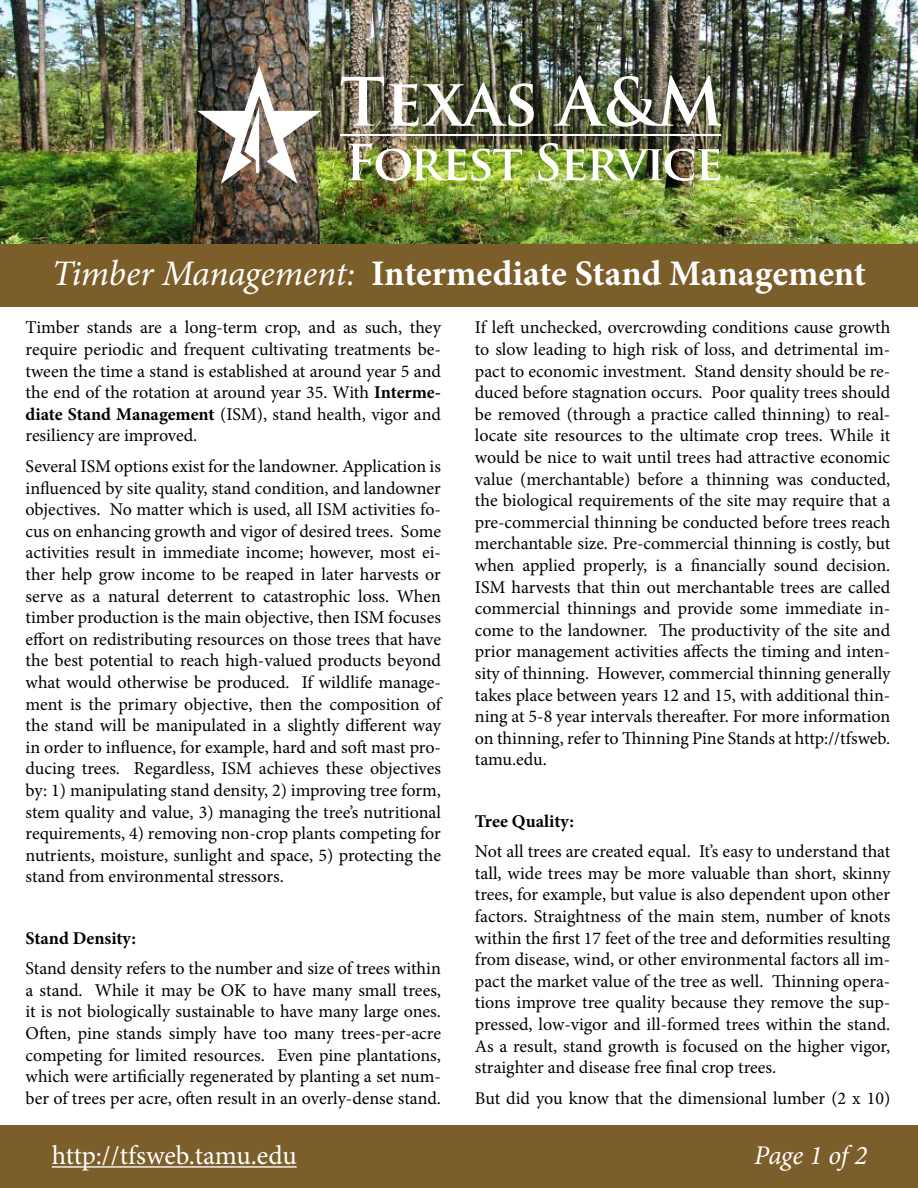
<style>
.page{position:relative;width:918px;height:1188px;background:#fff}
.page>*{position:absolute;margin:0;border:0;box-sizing:border-box;transform-origin:0 0}
.t1{font:700 36px "Minion Pro";letter-spacing:-.005em;color:#fff}
.t2{font:27px "Minion Pro";letter-spacing:-.01em;color:#fff}
.t3{font:italic 27px "Minion Pro";letter-spacing:-.015em;color:#fff}
.t4{font:18px/21.6px "Minion Pro";color:#000;text-align:justify}
.t5{font:700 18px "Minion Pro";letter-spacing:-.005em;color:#000}
.s1{font-weight:400;font-style:italic}
.s2{font-weight:700}
</style>
<div class="page">
<img style="left:1px;top:0;width:917px;height:244px">
<div style="left:0;top:244px;width:918px;height:62px;background:#7c5e2a"></div>
<img style="left:197px;top:66px;width:124px;height:118px">
<img style="left:341px;top:76px;width:193px;height:50px">
<img style="left:553px;top:75px;width:168px;height:52px">
<img style="left:348px;top:143px;width:174px;height:38px">
<img style="left:538px;top:143px;width:182px;height:38px">
<hr style="left:340px;top:135px;width:381px;height:1px;background:#fff">
<div style="left:0;top:1126px;width:918px;height:62px;background:#7c5e2a"></div>
<hr style="left:52px;top:1166px;width:245px;height:2px;background:#fff">
<h1 class="t1" style="left:52px;top:248px;width:816px"><span class="s1">Timber Management:</span> Intermediate Stand Management</h1>
<p class="t4" style="left:26px;top:317px;width:417px">Timber stands are a long-term crop, and as such, they require periodic and frequent cultivating treatments be&shy;tween the time a stand is established at around year 5 and the end of the rotation at around year 35. With <span class="s2">Interme&shy;diate Stand Management</span> (ISM), stand health, vigor and resiliency are improved.</p>
<p class="t4" style="left:26px;top:456px;width:417px">Several ISM options exist for the landowner. Application is influenced by site quality, stand condition, and landowner objectives. No matter which is used, all ISM activities fo&shy;cus on enhancing growth and vigor of desired trees. Some activities result in immediate income; however, most ei&shy;ther help grow income to be reaped in later harvests or serve as a natural deterrent to catastrophic loss. When timber production is the main objective, then ISM focuses effort on redistributing resources on those trees that have the best potential to reach high-valued products beyond what would otherwise be produced. If wildlife manage&shy;ment is the primary objective, then the composition of the stand will be manipulated in a slightly different way in order to influence, for example, hard and soft mast pro&shy;ducing trees. Regardless, ISM achieves these objectives by: 1) manipulating stand density, 2) improving tree form, stem quality and value, 3) managing the tree’s nutritional requirements, 4) removing non-crop plants competing for nutrients, moisture, sunlight and space, 5) protecting the stand from environmental stressors.</p>
<p class="t5" style="left:26px;top:925px;width:112px">Stand Density:</p>
<p class="t4" style="left:26px;top:958px;width:417px">Stand density refers to the number and size of trees within a stand. While it may be OK to have many small trees, it is not biologically sustainable to have many large ones.<br>Often, pine stands simply have too many trees-per-acre competing for limited resources. Even pine plantations, which were artificially regenerated by planting a set num&shy;ber of trees per acre, often result in an overly-dense stand.</p>
<p class="t4" style="left:475px;top:317px;width:417px">If left unchecked, overcrowding conditions cause growth to slow leading to high risk of loss, and detrimental im&shy;pact to economic investment. Stand density should be re&shy;duced before stagnation occurs. Poor quality trees should be removed (through a practice called thinning) to real&shy;locate site resources to the ultimate crop trees. While it would be nice to wait until trees had attractive economic value (merchantable) before a thinning was conducted, the biological requirements of the site may require that a pre-commercial thinning be conducted before trees reach merchantable size. Pre-commercial thinning is costly, but when applied properly, is a financially sound decision.<br>ISM harvests that thin out merchantable trees are called commercial thinnings and provide some immediate in&shy;come to the landowner. The productivity of the site and prior management activities affects the timing and inten&shy;sity of thinning. However, commercial thinning generally takes place between years 12 and 15, with additional thin&shy;ning at 5-8 year intervals thereafter. For more information on thinning, refer to Thinning Pine Stands at http://tfsweb. tamu.edu.</p>
<p class="t5" style="left:475px;top:808px;width:101px">Tree Quality:</p>
<p class="t4" style="left:475px;top:841px;width:417px">Not all trees are created equal. It’s easy to understand that tall, wide trees may be more valuable than short, skinny trees, for example, but value is also dependent upon other factors. Straightness of the main stem, number of knots within the first 17 feet of the tree and deformities resulting from disease, wind, or other environmental factors all im&shy;pact the market value of the tree as well. Thinning opera&shy;tions improve tree quality because they remove the sup&shy;pressed, low-vigor and ill-formed trees within the stand.<br>As a result, stand growth is focused on the higher vigor, straighter and disease free final crop trees.</p>
<p class="t4" style="left:475px;top:1087px;width:417px">But did you know that the dimensional lumber (2 x 10)</p>
<h2 class="t2" style="left:52px;top:1138px;width:246px">http://tfsweb.tamu.edu</h2>
<h2 class="t3" style="left:754px;top:1137px;width:115px">Page 1 of 2</h2>
</div>
